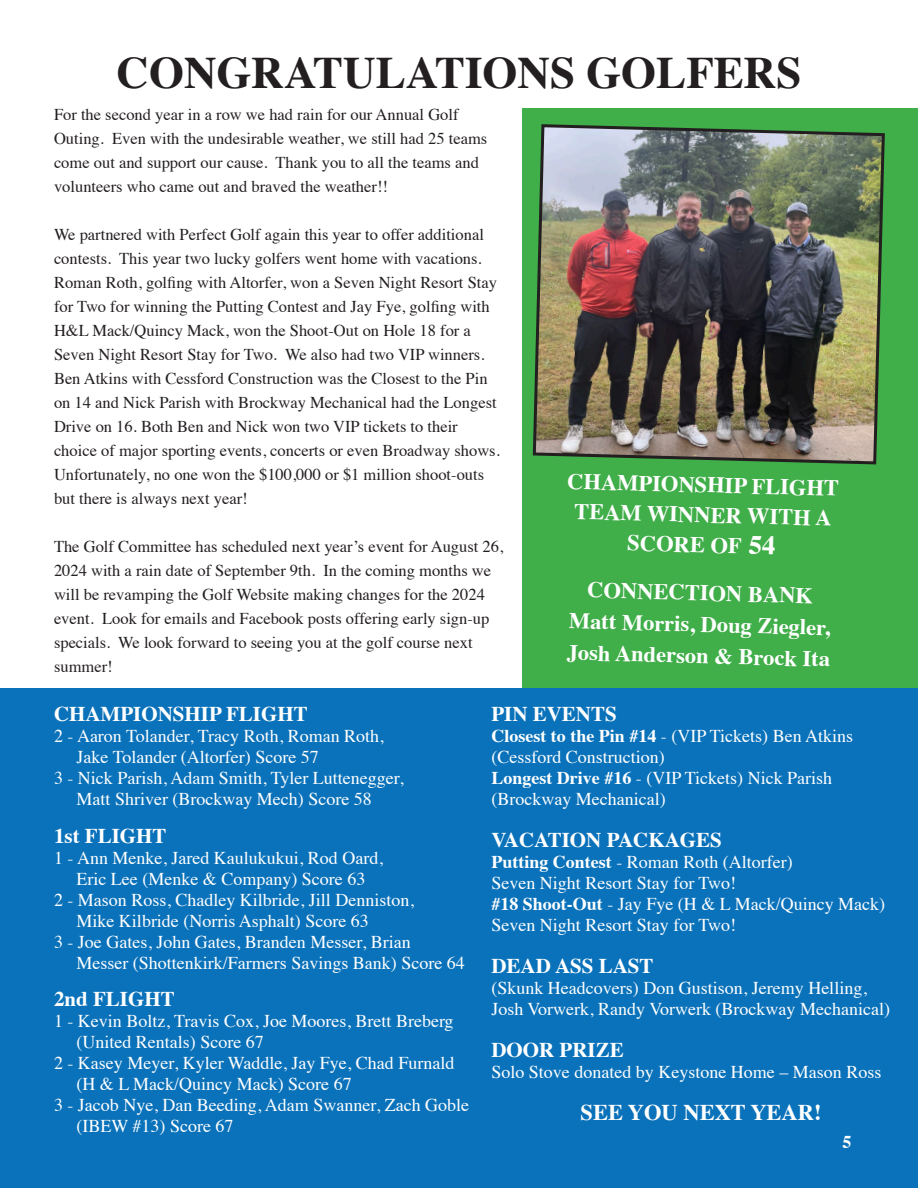
<style>
.page{position:relative;width:918px;height:1188px;background:#fff}
.page>*{position:absolute;margin:0;border:0;box-sizing:border-box;transform-origin:0 0}
.t1{font:700 45px "Times";color:#231f20}
.t2{font:700 22.5px/30.2px "Times";color:#fff;text-align:center}
.t3{font:700 21px "Times";color:#fff}
.t4{font:18px/21px "Times";color:#fff}
.t5{font:700 18px "Times";color:#fff}
.t6{font:16.5px/24px "Times";color:#231f20}
.s1{font-size:27px}
.s2{font-weight:700}
</style>
<div class="page">
<div style="left:522px;top:108px;width:396px;height:765px;background:#40ae49"></div>
<div style="left:0;top:688px;width:918px;height:500px;background:#0a72ba"></div>
<img style="left:532px;top:124px;width:353px;height:341px">
<h1 class="t1" style="left:117px;top:54px;width:686px">CONGRATULATIONS GOLFERS</h1>
<p class="t6" style="left:54px;top:104px;width:435px">For the second year in a row we had rain for our Annual Golf Outing. Even with the undesirable weather, we still had 25 teams come out and support our cause. Thank you to all the teams and volunteers who came out and braved the weather!!</p>
<p class="t6" style="left:54px;top:224px;width:447px">We partnered with Perfect Golf again this year to offer additional contests. This year two lucky golfers went home with vacations.<br>Roman Roth, golfing with Altorfer, won a Seven Night Resort Stay for Two for winning the Putting Contest and Jay Fye, golfing with H&amp;L Mack/Quincy Mack, won the Shoot-Out on Hole 18 for a Seven Night Resort Stay for Two. We also had two VIP winners.<br>Ben Atkins with Cessford Construction was the Closest to the Pin on 14 and Nick Parish with Brockway Mechanical had the Longest Drive on 16. Both Ben and Nick won two VIP tickets to their choice of major sporting events, concerts or even Broadway shows.<br>Unfortunately, no one won the $100,000 or $1 million shoot-outs but there is always next year!</p>
<p class="t6" style="left:54px;top:536px;width:451px">The Golf Committee has scheduled next year’s event for August 26, 2024 with a rain date of September 9th. In the coming months we will be revamping the Golf Website making changes for the 2024 event. Look for emails and Facebook posts offering early sign-up specials. We look forward to seeing you at the golf course next summer!</p>
<h2 class="t2" style="left:568px;top:466px;width:273px;rotate:2deg">CHAMPIONSHIP FLIGHT<br>TEAM WINNER WITH A<br>SCORE OF <span class="s1">54</span></h2>
<h2 class="t2" style="left:570px;top:574px;width:265px;line-height:31.5px;rotate:2deg">CONNECTION BANK<br>Matt Morris, Doug Ziegler,<br>Josh Anderson &amp; Brock Ita</h2>
<p class="t3" style="left:54px;top:705px;width:255px">CHAMPIONSHIP FLIGHT</p>
<p class="t4" style="left:54px;top:727px;width:331px">2 - Aaron Tolander, Tracy Roth, Roman Roth,</p>
<p class="t4" style="left:76px;top:748px;width:244px">Jake Tolander (Altorfer) Score 57</p>
<p class="t4" style="left:54px;top:766px;width:351px">3 - Nick Parish, Adam Smith, Tyler Luttenegger,</p>
<p class="t4" style="left:76px;top:790px;width:297px">Matt Shriver (Brockway Mech) Score 58</p>
<p class="t3" style="left:54px;top:827px;width:114px">1st FLIGHT</p>
<p class="t4" style="left:54px;top:848px;width:330px">1 - Ann Menke, Jared Kaulukukui, Rod Oard,</p>
<p class="t4" style="left:76px;top:869px;width:290px">Eric Lee (Menke &amp; Company) Score 63</p>
<p class="t4" style="left:54px;top:890px;width:361px">2 - Mason Ross, Chadley Kilbride, Jill Denniston,</p>
<p class="t4" style="left:76px;top:908px;width:294px">Mike Kilbride (Norris Asphalt) Score 63</p>
<p class="t4" style="left:54px;top:932px;width:358px">3 - Joe Gates, John Gates, Branden Messer, Brian</p>
<p class="t4" style="left:76px;top:953px;width:390px">Messer (Shottenkirk/Farmers Savings Bank) Score 64</p>
<p class="t3" style="left:54px;top:990px;width:122px">2nd FLIGHT</p>
<p class="t4" style="left:54px;top:1012px;width:401px">1 - Kevin Boltz, Travis Cox, Joe Moores, Brett Breberg</p>
<p class="t4" style="left:76px;top:1033px;width:189px">(United Rentals) Score 67</p>
<p class="t4" style="left:54px;top:1054px;width:402px">2 - Kasey Meyer, Kyler Waddle, Jay Fye, Chad Furnald</p>
<p class="t4" style="left:76px;top:1075px;width:277px">(H &amp; L Mack/Quincy Mack) Score 67</p>
<p class="t4" style="left:54px;top:1093px;width:417px">3 - Jacob Nye, Dan Beeding, Adam Swanner, Zach Goble</p>
<p class="t4" style="left:76px;top:1117px;width:159px">(IBEW #13) Score 67</p>
<p class="t3" style="left:491px;top:705px;width:127px">PIN EVENTS</p>
<p class="t4" style="left:491px;top:724px;width:363px"><span class="s2">Closest to the Pin #14</span> - (VIP Tickets) Ben Atkins (Cessford Construction)<br><span class="s2">Longest Drive #16</span> - (VIP Tickets) Nick Parish (Brockway Mechanical)</p>
<p class="t3" style="left:491px;top:831px;width:232px">VACATION PACKAGES</p>
<p class="t4" style="left:491px;top:853px;width:395px"><span class="s2">Putting Contest</span> - Roman Roth (Altorfer)<br>Seven Night Resort Stay for Two!<br><span class="s2">#18 Shoot-Out</span> - Jay Fye (H &amp; L Mack/Quincy Mack)<br>Seven Night Resort Stay for Two!</p>
<p class="t3" style="left:491px;top:957px;width:164px">DEAD ASS LAST</p>
<p class="t4" style="left:491px;top:979px;width:400px">(Skunk Headcovers) Don Gustison, Jeremy Helling,<br>Josh Vorwerk, Randy Vorwerk (Brockway Mechanical)</p>
<p class="t3" style="left:491px;top:1041px;width:134px">DOOR PRIZE</p>
<p class="t4" style="left:491px;top:1063px;width:391px">Solo Stove donated by Keystone Home – Mason Ross</p>
<h2 class="t2" style="left:581px;top:1099px;width:243px">SEE YOU NEXT YEAR!</h2>
<p class="t5" style="left:842px;top:1134px;width:10px">5</p>
</div>
